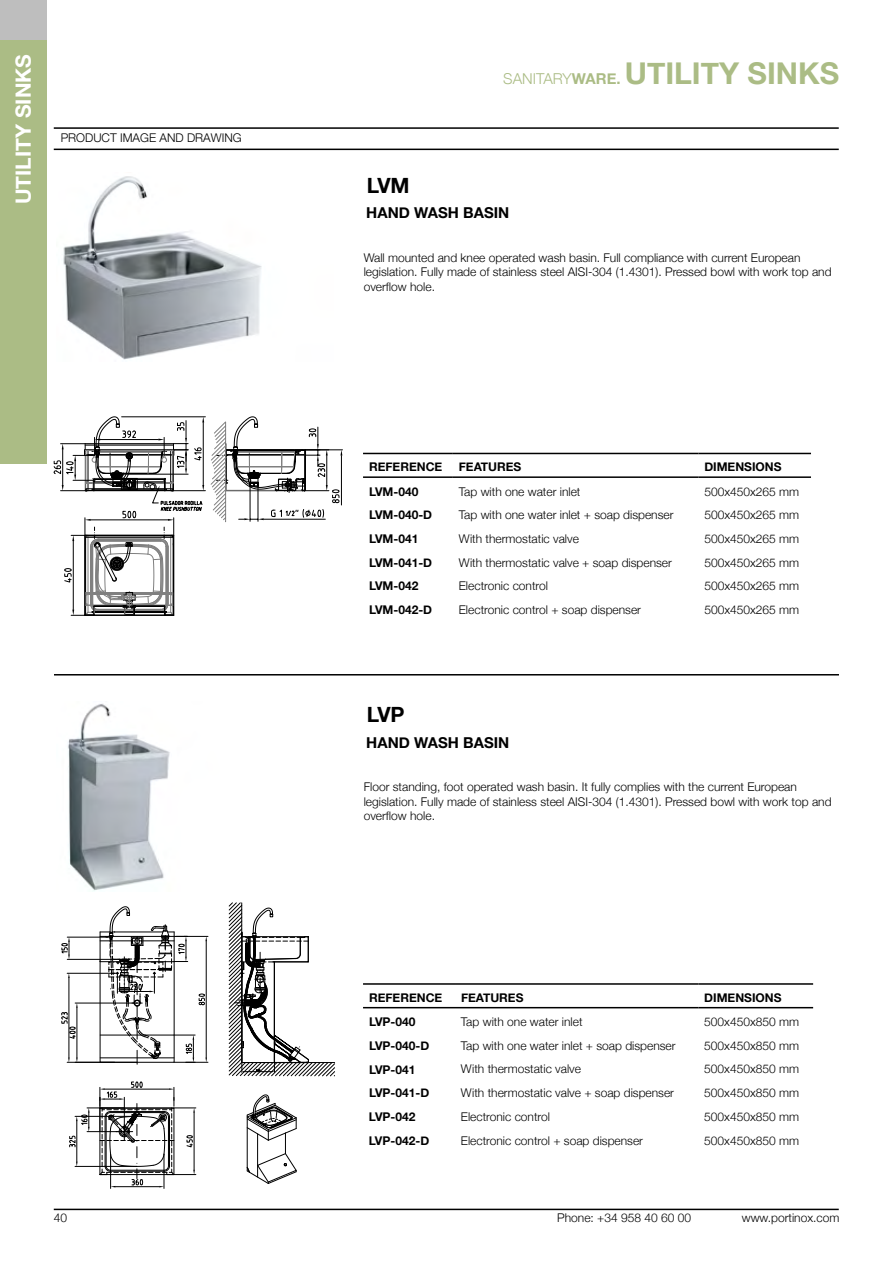
<style>
.page{position:relative;width:893px;height:1263px;background:#fff}
.page>*{position:absolute;margin:0;border:0;box-sizing:border-box;transform-origin:0 0}
.t1{font:700 30px "Helvetica Neue";color:#abbc85}
.t2{font:700 21px "Helvetica Neue";color:#fff}
.t3{font:700 21px "Helvetica Neue";letter-spacing:-.045em;color:#000}
.t4{font:700 15px "Helvetica Neue";color:#000}
.t5{font:300 12px/14.4px "Helvetica Neue";color:#000}
.t6{font:700 12px "Helvetica Neue";color:#000}
.s1{font-weight:300;font-size:15px}
.s2{font-size:15px}
</style>
<div class="page">
<hr style="left:54px;top:127px;width:785px;height:2px;background:#000">
<hr style="left:54px;top:149px;width:785px;height:1px;background:#000">
<hr style="left:54px;top:1209px;width:785px;height:1px;background:#000">
<div style="left:0;top:0;width:47px;height:40px;background:#bebebe"></div>
<hr style="left:54px;top:674px;width:785px;height:1px;background:#000">
<div style="left:0;top:41px;width:47px;height:422px;background:#abbc85"></div>
<img style="left:63px;top:176px;width:199px;height:182px">
<hr style="left:363px;top:476px;width:90px;height:2px;background:#000">
<hr style="left:453px;top:476px;width:245px;height:2px;background:#000">
<hr style="left:698px;top:476px;width:113px;height:2px;background:#000">
<hr style="left:363px;top:453px;width:90px;height:1px;background:#000">
<hr style="left:453px;top:453px;width:245px;height:1px;background:#000">
<hr style="left:698px;top:453px;width:113px;height:1px;background:#000">
<hr style="left:122px;top:417px;width:83px;height:1px;background:#000">
<hr style="left:173px;top:490px;width:32px;height:1px;background:#000">
<svg style="left:53px;top:358px;width:151px;height:258px"></svg>
<svg style="left:211px;top:416px;width:131px;height:106px"></svg>
<img style="left:68px;top:703px;width:102px;height:188px">
<hr style="left:363px;top:1007px;width:92px;height:1px;background:#000">
<hr style="left:455px;top:1007px;width:243px;height:1px;background:#000">
<hr style="left:698px;top:1007px;width:115px;height:1px;background:#000">
<hr style="left:363px;top:983px;width:92px;height:2px;background:#000">
<hr style="left:455px;top:983px;width:243px;height:2px;background:#000">
<hr style="left:698px;top:983px;width:115px;height:2px;background:#000">
<hr style="left:67px;top:937px;width:41px;height:1px;background:#000">
<hr style="left:67px;top:959px;width:48px;height:1px;background:#000">
<svg style="left:61px;top:937px;width:9px;height:22px"></svg>
<hr style="left:110px;top:1154px;width:1px;height:34px;background:#000">
<hr style="left:164px;top:1154px;width:1px;height:34px;background:#000">
<hr style="left:75px;top:1116px;width:62px;height:1px;background:#000">
<hr style="left:75px;top:1166px;width:62px;height:1px;background:#000">
<hr style="left:77px;top:1121px;width:1px;height:41px;background:#000">
<hr style="left:67px;top:973px;width:48px;height:1px;background:#000">
<hr style="left:67px;top:1062px;width:48px;height:1px;background:#000">
<hr style="left:69px;top:978px;width:1px;height:79px;background:#000">
<hr style="left:87px;top:1131px;width:37px;height:1px;background:#000">
<hr style="left:87px;top:1108px;width:37px;height:1px;background:#000">
<svg style="left:69px;top:1108px;width:21px;height:39px"></svg>
<hr style="left:75px;top:1003px;width:62px;height:1px;background:#000">
<hr style="left:77px;top:1008px;width:1px;height:49px;background:#000">
<svg style="left:61px;top:1003px;width:17px;height:36px"></svg>
<svg style="left:229px;top:902px;width:106px;height:282px"></svg>
<svg style="left:99px;top:906px;width:109px;height:158px"></svg>
<svg style="left:99px;top:1081px;width:97px;height:106px"></svg>
<h2 class="t2" style="left:10px;top:204px;width:152px;rotate:-90deg">UTILITY SINKS</h2>
<p class="t5" style="left:61px;top:130px;width:182px">PRODUCT IMAGE AND DRAWING</p>
<h2 class="t3" style="left:367px;top:172px;width:44px">LVM</h2>
<h1 class="t1" style="left:503px;top:55px;width:337px"><span class="s1">SANITARY</span><span class="s2">WARE.</span> UTILITY SINKS</h1>
<p class="t4" style="left:366px;top:204px;width:144px">HAND WASH BASIN</p>
<p class="t5" style="left:364px;top:250px;width:469px">Wall mounted and knee operated wash basin. Full compliance with current European legislation. Fully made of stainless steel AISI-304 (1.4301). Pressed bowl with work top and overflow hole.</p>
<p class="t6" style="left:369px;top:459px;width:75px">REFERENCE</p>
<p class="t6" style="left:459px;top:459px;width:64px">FEATURES</p>
<p class="t6" style="left:704px;top:459px;width:79px">DIMENSIONS</p>
<p class="t6" style="left:369px;top:484px;width:51px">LVM-040</p>
<p class="t5" style="left:459px;top:484px;width:123px">Tap with one water inlet</p>
<p class="t5" style="left:704px;top:484px;width:96px">500x450x265 mm</p>
<p class="t6" style="left:369px;top:508px;width:65px">LVM-040-D</p>
<p class="t5" style="left:459px;top:507px;width:216px">Tap with one water inlet + soap dispenser</p>
<p class="t5" style="left:704px;top:507px;width:96px">500x450x265 mm</p>
<p class="t6" style="left:369px;top:531px;width:51px">LVM-041</p>
<p class="t5" style="left:459px;top:531px;width:122px">With thermostatic valve</p>
<p class="t5" style="left:704px;top:531px;width:96px">500x450x265 mm</p>
<p class="t6" style="left:369px;top:555px;width:65px">LVM-041-D</p>
<p class="t5" style="left:459px;top:555px;width:215px">With thermostatic valve + soap dispenser</p>
<p class="t5" style="left:704px;top:555px;width:96px">500x450x265 mm</p>
<p class="t6" style="left:369px;top:579px;width:51px">LVM-042</p>
<p class="t5" style="left:459px;top:579px;width:91px">Electronic control</p>
<p class="t5" style="left:704px;top:579px;width:96px">500x450x265 mm</p>
<p class="t6" style="left:369px;top:602px;width:65px">LVM-042-D</p>
<p class="t5" style="left:459px;top:602px;width:184px">Electronic control + soap dispenser</p>
<p class="t5" style="left:704px;top:602px;width:96px">500x450x265 mm</p>
<h2 class="t3" style="left:367px;top:702px;width:39px">LVP</h2>
<p class="t4" style="left:366px;top:733px;width:144px">HAND WASH BASIN</p>
<p class="t5" style="left:364px;top:780px;width:469px">Floor standing, foot operated wash basin. It fully complies with the current European legislation. Fully made of stainless steel AISI-304 (1.4301). Pressed bowl with work top and overflow hole.</p>
<p class="t6" style="left:369px;top:990px;width:75px">REFERENCE</p>
<p class="t6" style="left:461px;top:990px;width:64px">FEATURES</p>
<p class="t6" style="left:704px;top:990px;width:79px">DIMENSIONS</p>
<p class="t6" style="left:369px;top:1014px;width:48px">LVP-040</p>
<p class="t5" style="left:461px;top:1014px;width:123px">Tap with one water inlet</p>
<p class="t5" style="left:704px;top:1014px;width:96px">500x450x850 mm</p>
<p class="t6" style="left:369px;top:1038px;width:62px">LVP-040-D</p>
<p class="t5" style="left:461px;top:1038px;width:216px">Tap with one water inlet + soap dispenser</p>
<p class="t5" style="left:704px;top:1038px;width:96px">500x450x850 mm</p>
<p class="t6" style="left:369px;top:1062px;width:48px">LVP-041</p>
<p class="t5" style="left:461px;top:1062px;width:122px">With thermostatic valve</p>
<p class="t5" style="left:704px;top:1062px;width:96px">500x450x850 mm</p>
<p class="t6" style="left:369px;top:1085px;width:62px">LVP-041-D</p>
<p class="t5" style="left:461px;top:1085px;width:215px">With thermostatic valve + soap dispenser</p>
<p class="t5" style="left:704px;top:1085px;width:96px">500x450x850 mm</p>
<p class="t6" style="left:369px;top:1109px;width:48px">LVP-042</p>
<p class="t5" style="left:461px;top:1109px;width:91px">Electronic control</p>
<p class="t5" style="left:704px;top:1109px;width:96px">500x450x850 mm</p>
<p class="t6" style="left:369px;top:1133px;width:62px">LVP-042-D</p>
<p class="t5" style="left:461px;top:1133px;width:184px">Electronic control + soap dispenser</p>
<p class="t5" style="left:704px;top:1133px;width:96px">500x450x850 mm</p>
<p class="t5" style="left:54px;top:1210px;width:15px">40</p>
<p class="t5" style="left:557px;top:1210px;width:135px">Phone: +34 958 40 60 00</p>
<p class="t5" style="left:742px;top:1210px;width:99px">www.portinox.com</p>
</div>
